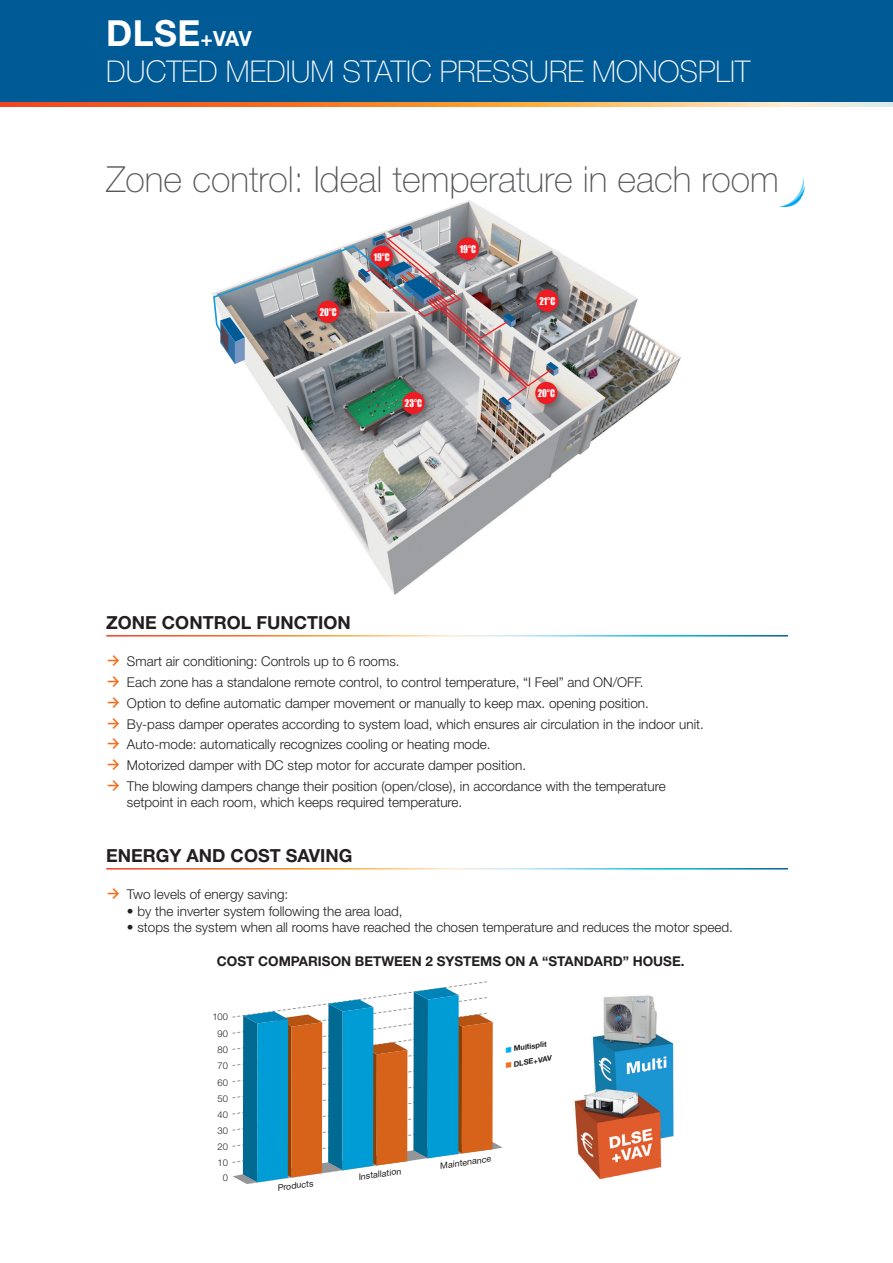
<style>
.page{position:relative;width:893px;height:1263px;background:#fff}
.page>*{position:absolute;margin:0;border:0;box-sizing:border-box;transform-origin:0 0}
.t1{font:100 36px "Helvetica Neue LT Std";color:#57585a}
.t2{font:700 36px "Helvetica Neue LT Std";color:#fff}
.t3{font:100 30px "Helvetica Neue LT Std";color:#fff}
.t4{font:700 18px "Helvetica Neue";color:#231f20}
.t5{font:300 13.5px/20.7px "Helvetica Neue LT Std";color:#231f20}
.t6{font:700 13.5px "Helvetica Neue";color:#231f20}
.t7{font:9.75px "Impact";color:#fff;scale:.9 1}
.t8{font:300 9.45px "Helvetica Neue";color:#231f20}
.t9{font:8.85px "Helvetica Neue";color:#231f20}
.t10{font:italic 700 7.35px "Helvetica Neue";color:#231f20}
.s1{font-size:21px}
.s2{font-family:"Flesh Plain";font-weight:400;font-size:15px;color:#f36e21}
.s3{color:#00aeef}
.s4{color:#f36e21}
</style>
<div class="page">
<div style="left:0;top:0;width:893px;height:104px;background:#005a96"></div>
<svg style="left:0;top:102px;width:893px;height:4px;background:#f59a59"></svg>
<svg style="left:779px;top:177px;width:26px;height:31px"></svg>
<img style="left:276px;top:201px;width:405px;height:394px">
<div style="left:534px;top:287px;width:32px;height:33px;background:#231f20;opacity:.35"></div>
<div style="left:533px;top:380px;width:32px;height:32px;background:#231f20;opacity:.35"></div>
<div style="left:400px;top:390px;width:33px;height:32px;background:#231f20;opacity:.35"></div>
<svg style="left:402px;top:392px;width:23px;height:22px"></svg>
<img style="left:212px;top:226px;width:346px;height:185px">
<svg style="left:232px;top:981px;width:271px;height:203px"></svg>
<img style="left:574px;top:995px;width:100px;height:185px">
<h1 class="t2" style="left:106px;top:11px;width:147px">DLSE<span class="s1">+VAV</span></h1>
<h2 class="t3" style="left:106px;top:54px;width:646px">DUCTED MEDIUM STATIC PRESSURE MONOSPLIT</h2>
<h1 class="t1" style="left:106px;top:159px;width:674px">Zone control: Ideal temperature in each room</h1>
<p class="t7" style="left:320px;top:304px;width:21px">20°C</p>
<p class="t7" style="left:374px;top:249px;width:19px">19°C</p>
<p class="t7" style="left:405px;top:395px;width:20px">23°C</p>
<p class="t7" style="left:460px;top:241px;width:19px">19°C</p>
<p class="t7" style="left:539px;top:293px;width:19px">21°C</p>
<p class="t7" style="left:538px;top:385px;width:21px">20°C</p>
<h3 class="t4" style="left:106px;top:611px;width:246px">ZONE CONTROL FUNCTION</h3>
<p class="t5" style="left:106px;top:651px;width:599px"><span class="s2">q</span> Smart air conditioning: Controls up to 6 rooms.<br><span class="s2">q</span> Each zone has a standalone remote control, to control temperature, “I Feel” and ON/OFF.<br><span class="s2">q</span> Option to define automatic damper movement or manually to keep max. opening position.<br><span class="s2">q</span> By-pass damper operates according to system load, which ensures air circulation in the indoor unit. <span class="s2">q</span> Auto-mode: automatically recognizes cooling or heating mode.<br><span class="s2">q</span> Motorized damper with DC step motor for accurate damper position.<br><span class="s2">q</span> The blowing dampers change their position (open/close), in accordance with the temperature</p>
<p class="t5" style="left:127px;top:792px;width:337px">setpoint in each room, which keeps required temperature.</p>
<h3 class="t4" style="left:106px;top:844px;width:248px">ENERGY AND COST SAVING</h3>
<p class="t5" style="left:106px;top:884px;width:183px"><span class="s2">q</span> Two levels of energy saving:</p>
<p class="t5" style="left:127px;top:900px;width:277px">• by the inverter system following the area load,</p>
<p class="t5" style="left:127px;top:917px;width:607px">• stops the system when all rooms have reached the chosen temperature and reduces the motor speed.</p>
<p class="t6" style="left:217px;top:953px;width:469px">COST COMPARISON BETWEEN 2 SYSTEMS ON A “STANDARD” HOUSE.</p>
<p class="t8" style="left:212px;top:1011px;width:17px">100</p>
<p class="t8" style="left:218px;top:1027px;width:12px">90</p>
<p class="t8" style="left:218px;top:1043px;width:12px">80</p>
<p class="t8" style="left:218px;top:1060px;width:12px">70</p>
<p class="t8" style="left:218px;top:1077px;width:12px">60</p>
<p class="t8" style="left:218px;top:1092px;width:12px">50</p>
<p class="t8" style="left:218px;top:1109px;width:12px">40</p>
<p class="t8" style="left:218px;top:1125px;width:12px">30</p>
<p class="t8" style="left:218px;top:1141px;width:12px">20</p>
<p class="t8" style="left:218px;top:1157px;width:12px">10</p>
<p class="t8" style="left:223px;top:1171px;width:7px">0</p>
<p class="t9" style="left:277px;top:1183px;width:38px;rotate:-8deg">Products</p>
<p class="t9" style="left:357px;top:1171px;width:45px;rotate:-8deg">Installation</p>
<p class="t10" style="left:505px;top:1045px;width:43px;rotate:-9deg"><span class="s3">■</span> Multisplit</p>
<p class="t10" style="left:505px;top:1061px;width:48px;rotate:-9deg"><span class="s4">■</span> DLSE+VAV</p>
<p class="t9" style="left:439px;top:1160px;width:53px;rotate:-8deg">Maintenance</p>
</div>
